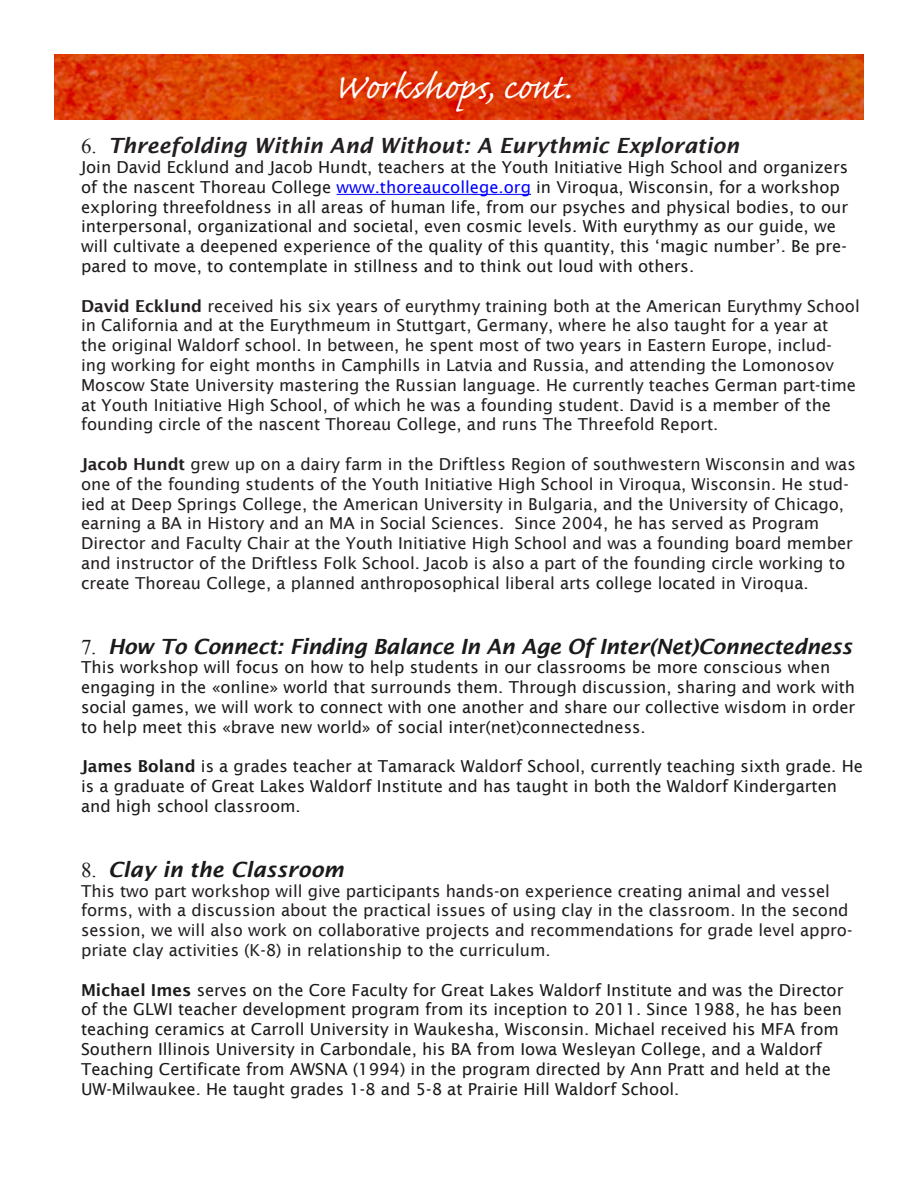
<style>
.page{position:relative;width:918px;height:1188px;background:#fff}
.page>*{position:absolute;margin:0;border:0;box-sizing:border-box;transform-origin:0 0}
.t1{font:45px "Caflisch Script Pro";color:#fff}
.t2{font:italic 600 21px "Lucida Sans";letter-spacing:-.02em;color:#1a1a1a}
.t3{font:italic 600 21px "Lucida Sans";color:#231f20}
.t4{font:italic 600 21px "Lucida Sans";color:#1a1a1a}
.t5{font:16.5px/19.8px "Lucida Sans";color:#1a1a1a}
.t6{font:16.5px/19.8px "Lucida Sans";color:#231f20}
.s1{font-family:"Times New Roman";font-weight:400;font-style:normal}
.s2{color:#00f}
.s3{font-weight:600}
</style>
<div class="page">
<img style="left:54px;top:54px;width:810px;height:66px">
<hr style="left:337px;top:194px;width:194px;height:1px;background:#00f">
<p class="t1" style="left:334px;top:64px;width:239px">Workshops, cont.</p>
<p class="t3" style="left:81px;top:134px;width:660px"><span class="s1">6.</span> Threefolding Within And Without: A Eurythmic Exploration</p>
<p class="t5" style="left:81px;top:157px;width:769px">Join David Ecklund and Jacob Hundt, teachers at the Youth Initiative High School and organizers of the nascent Thoreau College <span class="s2">www.thoreaucollege.org</span> in Viroqua, Wisconsin, for a workshop exploring threefoldness in all areas of human life, from our psyches and physical bodies, to our interpersonal, organizational and societal, even cosmic levels. With eurythmy as our guide, we will cultivate a deepened experience of the quality of this quantity, this ‘magic number’. Be pre&shy;pared to move, to contemplate in stillness and to think out loud with others.</p>
<p class="t6" style="left:81px;top:296px;width:780px"><span class="s3">David Ecklund</span> received his six years of eurythmy training both at the American Eurythmy School in California and at the Eurythmeum in Stuttgart, Germany, where he also taught for a year at<br>the original Waldorf school. In between, he spent most of two years in Eastern Europe, includ&shy;ing working for eight months in Camphills in Latvia and Russia, and attending the Lomonosov Moscow State University mastering the Russian language. He currently teaches German part-time at Youth Initiative High School, of which he was a founding student. David is a member of the founding circle of the nascent Thoreau College, and runs The Threefold Report.</p>
<p class="t6" style="left:81px;top:454px;width:776px"><span class="s3">Jacob Hundt</span> grew up on a dairy farm in the Driftless Region of southwestern Wisconsin and was one of the founding students of the Youth Initiative High School in Viroqua, Wisconsin. He stud&shy;ied at Deep Springs College, the American University in Bulgaria, and the University of Chicago, earning a BA in History and an MA in Social Sciences. Since 2004, he has served as Program Director and Faculty Chair at the Youth Initiative High School and was a founding board member and instructor of the Driftless Folk School. Jacob is also a part of the founding circle working to create Thoreau College, a planned anthroposophical liberal arts college located in Viroqua.</p>
<p class="t2" style="left:81px;top:634px;width:773px"><span class="s1">7.</span> How To Connect: Finding Balance In An Age Of Inter(Net)Connectedness</p>
<p class="t5" style="left:81px;top:658px;width:776px">This workshop will focus on how to help students in our classrooms be more conscious when engaging in the «online» world that surrounds them. Through discussion, sharing and work with social games, we will work to connect with one another and share our collective wisdom in order to help meet this «brave new world» of social inter(net)connectedness.</p>
<p class="t5" style="left:81px;top:757px;width:784px"><span class="s3">James Boland</span> is a grades teacher at Tamarack Waldorf School, currently teaching sixth grade. He is a graduate of Great Lakes Waldorf Institute and has taught in both the Waldorf Kindergarten and high school classroom.</p>
<p class="t4" style="left:81px;top:857px;width:264px"><span class="s1">8.</span> Clay in the Classroom</p>
<p class="t6" style="left:81px;top:881px;width:773px">This two part workshop will give participants hands-on experience creating animal and vessel forms, with a discussion about the practical issues of using clay in the classroom. In the second session, we will also work on collaborative projects and recommendations for grade level appro&shy;priate clay activities (K-8) in relationship to the curriculum.</p>
<p class="t5" style="left:81px;top:980px;width:764px"><span class="s3">Michael Imes</span> serves on the Core Faculty for Great Lakes Waldorf Institute and was the Director of the GLWI teacher development program from its inception to 2011. Since 1988, he has been teaching ceramics at Carroll University in Waukesha, Wisconsin. Michael received his MFA from Southern Illinois University in Carbondale, his BA from Iowa Wesleyan College, and a Waldorf Teaching Certificate from AWSNA (1994) in the program directed by Ann Pratt and held at the UW-Milwaukee. He taught grades 1-8 and 5-8 at Prairie Hill Waldorf School.</p>
</div>
